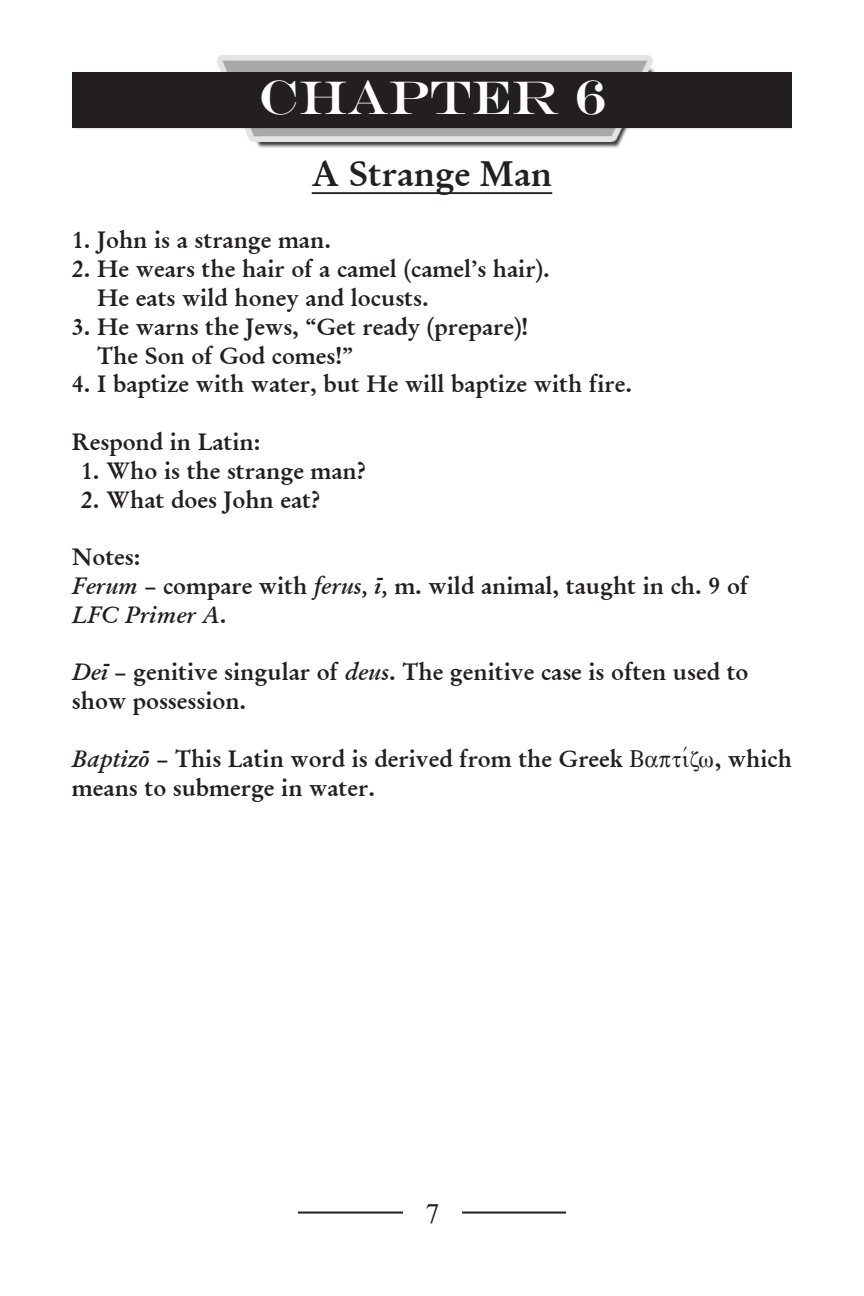
<style>
.page{position:relative;width:864px;height:1296px;background:#fff}
.page>*{position:absolute;margin:0;border:0;box-sizing:border-box;transform-origin:0 0}
.t1{font:48px "Engravers";color:#fff}
.t2{font:36px "Garamond Macron Bold By Paul Kennett";color:#231f20}
.t3{font:28px "Times New Roman";color:#231f20}
.t4{font:24px/28.8px "Garamond Macron Bold By Paul Kennett";color:#231f20}
.s1{font-family:"Garamond Macron Bold Italic By Paul Kennett"}
.s2{font-family:"Teknia Greek"}
</style>
<div class="page">
<img style="left:74px;top:55px;width:718px;height:93px">
<hr style="left:298px;top:1212px;width:268px;height:2px;background:#231f20">
<div style="left:403px;top:1192px;width:59px;height:43px;background:#fff"></div>
<hr style="left:312px;top:192px;width:240px;height:2px;background:#231f20">
<div style="left:72px;top:72px;width:720px;height:56px;background:#231f20"></div>
<p class="t1" style="left:258px;top:70px;width:349px">CHAPTER 6</p>
<p class="t2" style="left:312px;top:150px;width:242px">A Strange Man</p>
<p class="t4" style="left:72px;top:225px;width:261px">1. John is a strange man.</p>
<p class="t4" style="left:97px;top:254px;width:454px;text-indent:-25px">2. He wears the hair of a camel (camel’s hair).<br>He eats wild honey and locusts.</p>
<p class="t4" style="left:97px;top:311px;width:432px;text-indent:-25px">3. He warns the Jews, “Get ready (prepare)!<br>The Son of God comes!”</p>
<p class="t4" style="left:72px;top:369px;width:562px">4. I baptize with water, but He will baptize with fire.</p>
<p class="t4" style="left:72px;top:427px;width:190px">Respond in Latin:</p>
<p class="t4" style="left:81px;top:455px;width:287px">1. Who is the strange man?</p>
<p class="t4" style="left:81px;top:484px;width:241px">2. What does John eat?</p>
<p class="t4" style="left:72px;top:542px;width:70px">Notes:</p>
<p class="t4" style="left:72px;top:571px;width:678px"><span class="s1">Ferum</span> – compare with <span class="s1">ferus, ï,</span> m. wild animal, taught in ch. 9 of<br><span class="s1">LFC Primer A</span>.</p>
<p class="t4" style="left:72px;top:657px;width:678px"><span class="s1">Deï</span> – genitive singular of <span class="s1">deus</span>. The genitive case is often used to show possession.</p>
<p class="t4" style="left:72px;top:743px;width:721px"><span class="s1">Baptizö</span> – This Latin word is derived from the Greek <span class="s2">Baptivzw</span>, which means to submerge in water.</p>
<p class="t3" style="left:425px;top:1195px;width:15px">7</p>
</div>
